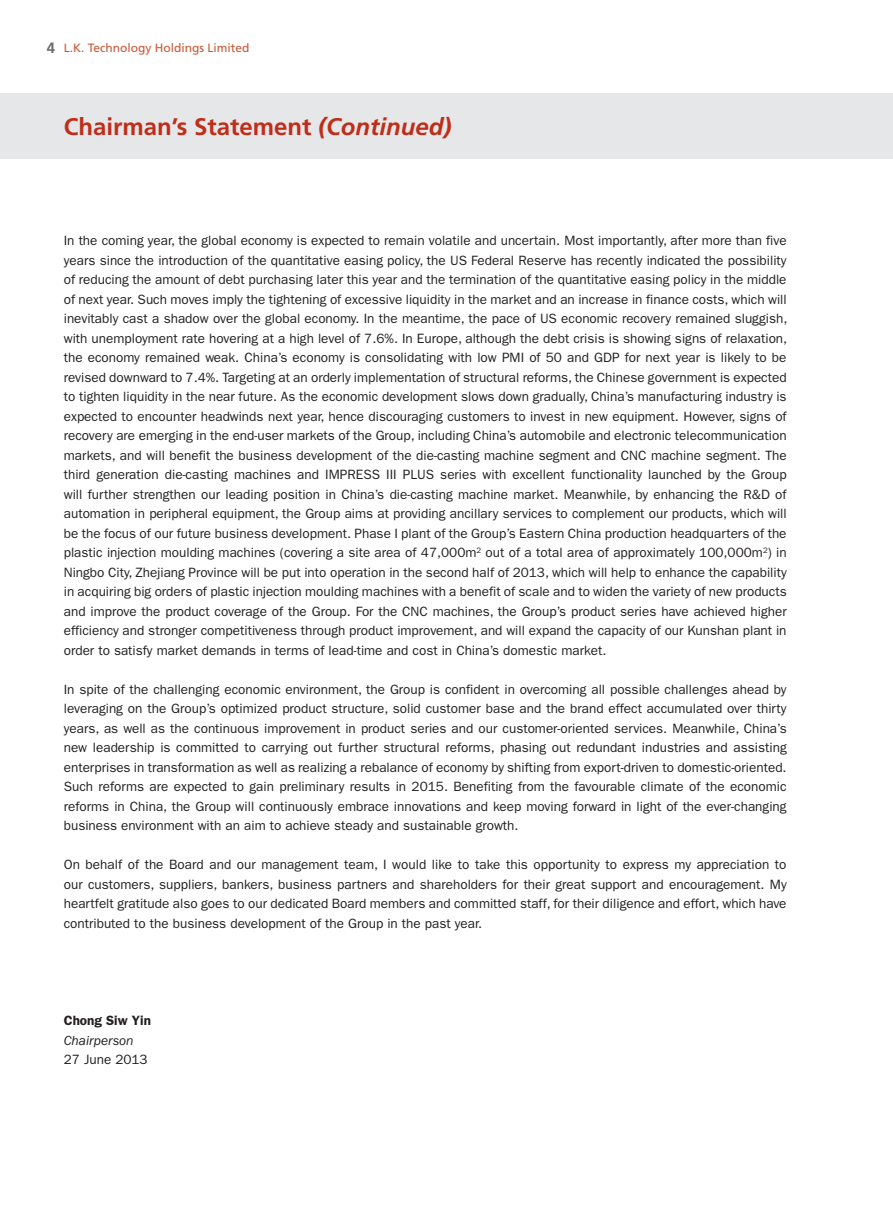
<style>
.page{position:relative;width:893px;height:1212px;background:#fff}
.page>*{position:absolute;margin:0;border:0;box-sizing:border-box;transform-origin:0 0}
.t1{font:700 24px "Frutiger LT Std";color:#c02d19}
.t2{font:13.5px/19.5px "ITC Franklin Gothic Std";color:#231f20;text-align:justify}
.t3{font:600 13.5px/19.5px "ITC Franklin Gothic Std";color:#231f20}
.t4{font:12px "Frutiger LT Std";color:#cb5835}
.s1{font-style:italic}
.s2{font-weight:400;font-style:italic}
.s3{font-weight:400}
</style>
<div class="page">
<div style="left:0;top:94px;width:893px;height:65px;background:#e6e7e9"></div>
<p class="t4" style="left:64px;top:41px;width:187px">L.K. Technology Holdings Limited</p>
<p class="t1" style="left:64px;top:112px;width:389px">Chairman’s Statement <span class="s1">(Continued)</span></p>
<p class="t2" style="left:64px;top:231px;width:725px">In the coming year, the global economy is expected to remain volatile and uncertain. Most importantly, after more than five years since the introduction of the quantitative easing policy, the US Federal Reserve has recently indicated the possibility of reducing the amount of debt purchasing later this year and the termination of the quantitative easing policy in the middle of next year. Such moves imply the tightening of excessive liquidity in the market and an increase in finance costs, which will inevitably cast a shadow over the global economy. In the meantime, the pace of US economic recovery remained sluggish, with unemployment rate hovering at a high level of 7.6%. In Europe, although the debt crisis is showing signs of relaxation, the economy remained weak. China’s economy is consolidating with low PMI of 50 and GDP for next year is likely to be revised downward to 7.4%. Targeting at an orderly implementation of structural reforms, the Chinese government is expected to tighten liquidity in the near future. As the economic development slows down gradually, China’s manufacturing industry is expected to encounter headwinds next year, hence discouraging customers to invest in new equipment. However, signs of recovery are emerging in the end-user markets of the Group, including China’s automobile and electronic telecommunication markets, and will benefit the business development of the die-casting machine segment and CNC machine segment. The third generation die-casting machines and IMPRESS III PLUS series with excellent functionality launched by the Group will further strengthen our leading position in China’s die-casting machine market. Meanwhile, by enhancing the R&amp;D of automation in peripheral equipment, the Group aims at providing ancillary services to complement our products, which will be the focus of our future business development. Phase I plant of the Group’s Eastern China production headquarters of the plastic injection moulding machines (covering a site area of 47,000m<sup>2</sup> out of a total area of approximately 100,000m<sup>2</sup>) in Ningbo City, Zhejiang Province will be put into operation in the second half of 2013, which will help to enhance the capability in acquiring big orders of plastic injection moulding machines with a benefit of scale and to widen the variety of new products and improve the product coverage of the Group. For the CNC machines, the Group’s product series have achieved higher efficiency and stronger competitiveness through product improvement, and will expand the capacity of our Kunshan plant in order to satisfy market demands in terms of lead-time and cost in China’s domestic market.</p>
<p class="t2" style="left:64px;top:679px;width:724px">In spite of the challenging economic environment, the Group is confident in overcoming all possible challenges ahead by leveraging on the Group’s optimized product structure, solid customer base and the brand effect accumulated over thirty years, as well as the continuous improvement in product series and our customer-oriented services. Meanwhile, China’s new leadership is committed to carrying out further structural reforms, phasing out redundant industries and assisting enterprises in transformation as well as realizing a rebalance of economy by shifting from export-driven to domestic-oriented.<br>Such reforms are expected to gain preliminary results in 2015. Benefiting from the favourable climate of the economic reforms in China, the Group will continuously embrace innovations and keep moving forward in light of the ever-changing business environment with an aim to achieve steady and sustainable growth.</p>
<p class="t2" style="left:64px;top:855px;width:724px">On behalf of the Board and our management team, I would like to take this opportunity to express my appreciation to our customers, suppliers, bankers, business partners and shareholders for their great support and encouragement. My heartfelt gratitude also goes to our dedicated Board members and committed staff, for their diligence and effort, which have contributed to the business development of the Group in the past year.</p>
<p class="t3" style="left:64px;top:1011px;width:89px">Chong Siw Yin<br><span class="s2">Chairperson<br></span><span class="s3">27 June 2013</span></p>
</div>
